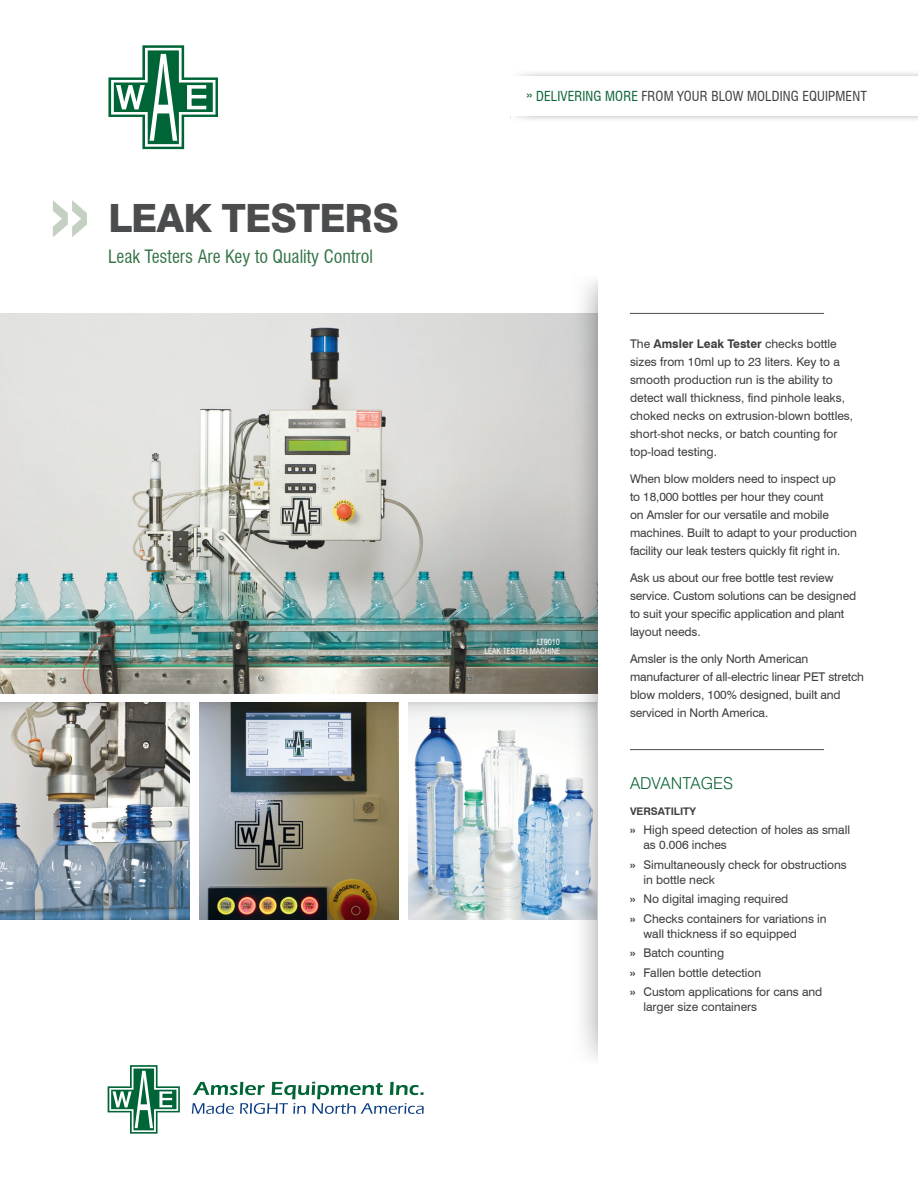
<style>
.page{position:relative;width:918px;height:1188px;background:#fff}
.page>*{position:absolute;margin:0;border:0;box-sizing:border-box;transform-origin:0 0}
.t1{font:700 91.2px "Swiss 721 BT";color:#c4d0c1}
.t2{font:800 39px "Swiss 721 BT";letter-spacing:-.02em;color:#4b4c4d}
.t3{font:condensed 18px "Swiss 721 BT";color:#357447}
.t4{font:300 16.5px "Swiss 721 BT";color:#0c6536}
.t5{font:condensed 13.5px "Swiss 721 BT";letter-spacing:.01em;color:#3e3e3f}
.t6{font:12px/18px "Swiss 721 BT";letter-spacing:-.005em;color:#3e3e3f}
.t7{font:700 10.5px "Swiss 721 BT";letter-spacing:-.005em;color:#3e3e3f}
.t8{font:condensed 8.25px/9px "Swiss 721 BT";letter-spacing:-.01em;color:#fff;text-align:right}
.s1{font-stretch:normal;color:#0c6536}
.s2{color:#0c6536}
.s3{font-weight:700}
</style>
<div class="page">
<img style="left:199px;top:703px;width:199px;height:216px">
<img style="left:0;top:737px;width:190px;height:182px">
<img style="left:408px;top:737px;width:157px;height:182px">
<img style="left:0;top:314px;width:565px;height:379px">
<svg style="left:565px;top:313px;width:32px;height:697px"></svg>
<svg style="left:582px;top:1010px;width:16px;height:50px"></svg>
<svg style="left:576px;top:279px;width:22px;height:40px"></svg>
<svg style="left:408px;top:703px;width:188px;height:34px"></svg>
<svg style="left:200px;top:703px;width:198px;height:34px"></svg>
<svg style="left:0;top:703px;width:190px;height:34px"></svg>
<hr style="left:630px;top:313px;width:194px;height:1px;background:#4b4c4d">
<hr style="left:630px;top:749px;width:194px;height:1px;background:#4b4c4d">
<svg style="left:108px;top:1065px;width:72px;height:69px"></svg>
<svg style="left:192px;top:1082px;width:232px;height:32px"></svg>
<svg style="left:108px;top:45px;width:110px;height:104px"></svg>
<svg style="left:541px;top:116px;width:377px;height:4px"></svg>
<svg style="left:516px;top:116px;width:25px;height:4px"></svg>
<div style="left:511px;top:67px;width:407px;height:8px;background:#fbfbfb"></div>
<div style="left:511px;top:66px;width:37px;height:15px;background:#fff"></div>
<p class="t1" style="left:50px;top:155px;width:42px">»</p>
<p class="t2" style="left:108px;top:194px;width:293px">LEAK TESTERS</p>
<p class="t3" style="left:108px;top:246px;width:266px">Leak Testers Are Key to Quality Control</p>
<p class="t5" style="left:526px;top:88px;width:342px"><span class="s1">»</span> <span class="s2">DELIVERING MORE</span> FROM YOUR BLOW MOLDING EQUIPMENT</p>
<p class="t8" style="left:484px;top:637px;width:77px">LT9010<br>LEAK TESTER MACHINE</p>
<p class="t6" style="left:630px;top:335px;width:225px">The <span class="s3">Amsler Leak Tester</span> checks bottle sizes from 10ml up to 23 liters. Key to a smooth production run is the ability to detect wall thickness, find pinhole leaks, choked necks on extrusion-blown bottles, short-shot necks, or batch counting for</p>
<p class="t6" style="left:630px;top:443px;width:89px">top-load testing.</p>
<p class="t6" style="left:630px;top:470px;width:228px">When blow molders need to inspect up<br>to 18,000 bottles per hour they count<br>on Amsler for our versatile and mobile machines. Built to adapt to your production facility our leak testers quickly fit right in.</p>
<p class="t6" style="left:630px;top:569px;width:228px">Ask us about our free bottle test review service. Custom solutions can be designed to suit your specific application and plant layout needs.</p>
<p class="t6" style="left:630px;top:650px;width:236px">Amsler is the only North American manufacturer of all-electric linear PET stretch blow molders, 100% designed, built and serviced in North America.</p>
<p class="t4" style="left:630px;top:773px;width:105px">ADVANTAGES</p>
<p class="t7" style="left:630px;top:805px;width:67px">VERSATILITY</p>
<p class="t6" style="left:644px;top:822px;width:208px;line-height:15px;text-indent:-14px"><span class="s3">»</span> High speed detection of holes as small as 0.006 inches</p>
<p class="t6" style="left:644px;top:857px;width:205px;line-height:15px;text-indent:-14px"><span class="s3">»</span> Simultaneously check for obstructions in bottle neck</p>
<p class="t6" style="left:630px;top:890px;width:160px"><span class="s3">»</span> No digital imaging required</p>
<p class="t6" style="left:644px;top:911px;width:185px;line-height:15px;text-indent:-14px"><span class="s3">»</span> Checks containers for variations in wall thickness if so equipped</p>
<p class="t6" style="left:630px;top:944px;width:96px"><span class="s3">»</span> Batch counting</p>
<p class="t6" style="left:630px;top:963px;width:133px"><span class="s3">»</span> Fallen bottle detection</p>
<p class="t6" style="left:644px;top:984px;width:180px;line-height:15px;text-indent:-14px"><span class="s3">»</span> Custom applications for cans and larger size containers</p>
</div>
